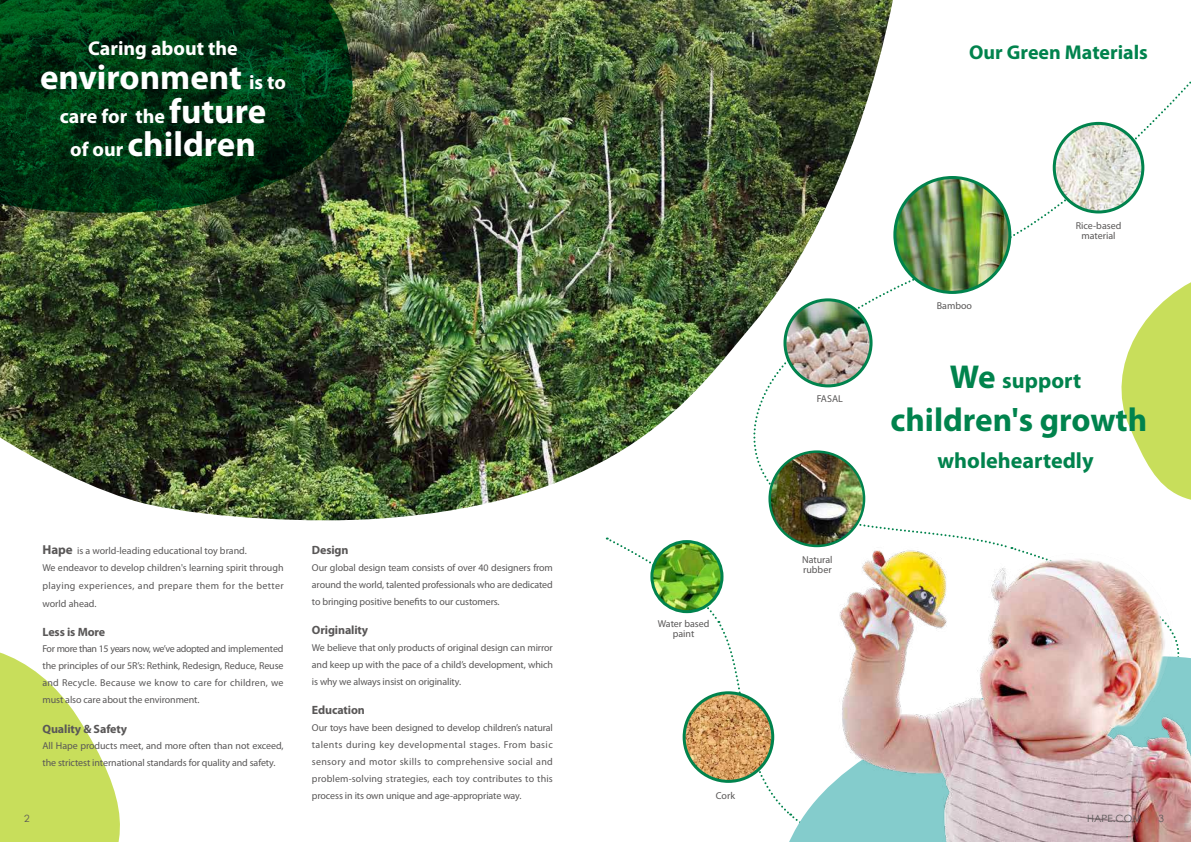
<style>
.page{position:relative;width:1191px;height:842px;background:#fff}
.page>*{position:absolute;margin:0;border:0;box-sizing:border-box;transform-origin:0 0}
.t1{font:700 35px "Myriad Pro";color:#fff}
.t2{font:700 33.2px "Myriad Pro";color:#00834d}
.t3{font:700 22.1px "Myriad Pro";color:#00834d}
.t4{font:700 20px "Myriad Pro";color:#fff}
.t5{font:700 20px "Myriad Pro";color:#00834d}
.t6{font:700 13px "Myriad Pro";color:#595757}
.t7{font:700 12px "Myriad Pro";letter-spacing:-.01em;color:#595757}
.t8{font:10px/17px "Myriad Pro";letter-spacing:-.005em;color:#595757;text-align:justify}
.t9{font:10px/18px "Myriad Pro";letter-spacing:.035em;color:#595757}
.t10{font:10px "Century Gothic";color:#595757}
.s1{font-size:20px}
.s2{font-size:35px}
.s3{font-size:33.2px}
</style>
<div class="page">
<svg style="left:980px;top:81px;width:211px;height:159px"></svg>
<img style="left:0;top:0;width:893px;height:521px">
<svg style="left:0;top:652px;width:120px;height:190px"></svg>
<img style="left:607px;top:240px;width:584px;height:145px">
<svg style="left:0;top:0;width:364px;height:219px;background:#093a17"></svg>
<img style="left:1054px;top:123px;width:88px;height:89px;border-radius:44px">
<div style="left:1052px;top:122px;width:92px;height:91px;border:3px solid #00834d;border-radius:50%"></div>
<img style="left:785px;top:300px;width:86px;height:86px;border-radius:43px">
<div style="left:783px;top:298px;width:89px;height:89px;border:3px solid #00834d;border-radius:50%"></div>
<img style="left:895px;top:177px;width:114px;height:115px;border-radius:57px">
<div style="left:893px;top:176px;width:118px;height:118px;border:3px solid #00834d;border-radius:50%"></div>
<img style="left:573px;top:385px;width:618px;height:457px">
<h3 class="t4" style="left:88px;top:35px;width:151px">Caring about the</h3>
<h1 class="t1" style="left:40px;top:54px;width:247px">environment <span class="s1">is to</span></h1>
<h3 class="t4" style="left:60px;top:103px;width:208px">care for the <span class="s2">future</span></h3>
<h1 class="t1" style="left:70px;top:122px;width:187px"><span class="s1">of our</span> children</h1>
<h3 class="t6" style="left:43px;top:541px;width:32px">Hape</h3>
<p class="t8" style="left:43px;top:542px;width:242px;line-height:16.5px;text-align:center">is a world-leading educational toy brand.<br>We endeavor to develop children's learning spirit through</p>
<p class="t9" style="left:43px;top:576px;width:243px">playing experiences, and prepare them for the better world ahead.</p>
<p class="t7" style="left:43px;top:624px;width:64px">Less is More</p>
<p class="t8" style="left:43px;top:640px;width:242px">For more than 15 years now, we’ve adopted and implemented the principles of our 5R’s: Rethink, Redesign, Reduce, Reuse and Recycle. Because we know to care for children, we must also care about the environment.</p>
<p class="t7" style="left:43px;top:721px;width:86px">Quality &amp; Safety</p>
<p class="t8" style="left:43px;top:737px;width:242px">All Hape products meet, and more often than not exceed, the strictest international standards for quality and safety.</p>
<p class="t7" style="left:312px;top:542px;width:38px">Design</p>
<p class="t8" style="left:312px;top:559px;width:242px">Our global design team consists of over 40 designers from around the world, talented professionals who are dedicated to bringing positive benefits to our customers.</p>
<p class="t7" style="left:312px;top:622px;width:58px">Originality</p>
<p class="t8" style="left:312px;top:639px;width:242px">We believe that only products of original design can mirror and keep up with the pace of a child’s development, which is why we always insist on originality.</p>
<p class="t7" style="left:312px;top:702px;width:54px">Education</p>
<p class="t8" style="left:312px;top:719px;width:242px">Our toys have been designed to develop children’s natural talents during key developmental stages. From basic sensory and motor skills to comprehensive social and problem-solving strategies, each toy contributes to this process in its own unique and age-appropriate way.</p>
<p class="t8" style="left:658px;top:619px;width:53px;line-height:10px;text-align:center">Water based paint</p>
<p class="t8" style="left:716px;top:786px;width:21px">Cork</p>
<h3 class="t5" style="left:969px;top:39px;width:180px">Our Green Materials</h3>
<p class="t8" style="left:817px;top:390px;width:27px">FASAL</p>
<p class="t8" style="left:802px;top:554px;width:32px;line-height:10px">Natural rubber</p>
<p class="t8" style="left:936px;top:297px;width:37px">Bamboo</p>
<p class="t8" style="left:1075px;top:220px;width:47px;line-height:10px;text-align:center">Rice-based material</p>
<h3 class="t3" style="left:950px;top:366px;width:133px"><span class="s3">We</span> support</h3>
<h2 class="t2" style="left:890px;top:398px;width:258px">children's growth</h2>
<h3 class="t3" style="left:937px;top:446px;width:158px">wholeheartedly</h3>
<p class="t10" style="left:24px;top:812px;width:7px">2</p>
<p class="t10" style="left:1087px;top:812px;width:56px">HAPE.COM</p>
<p class="t10" style="left:1158px;top:812px;width:7px">3</p>
</div>
